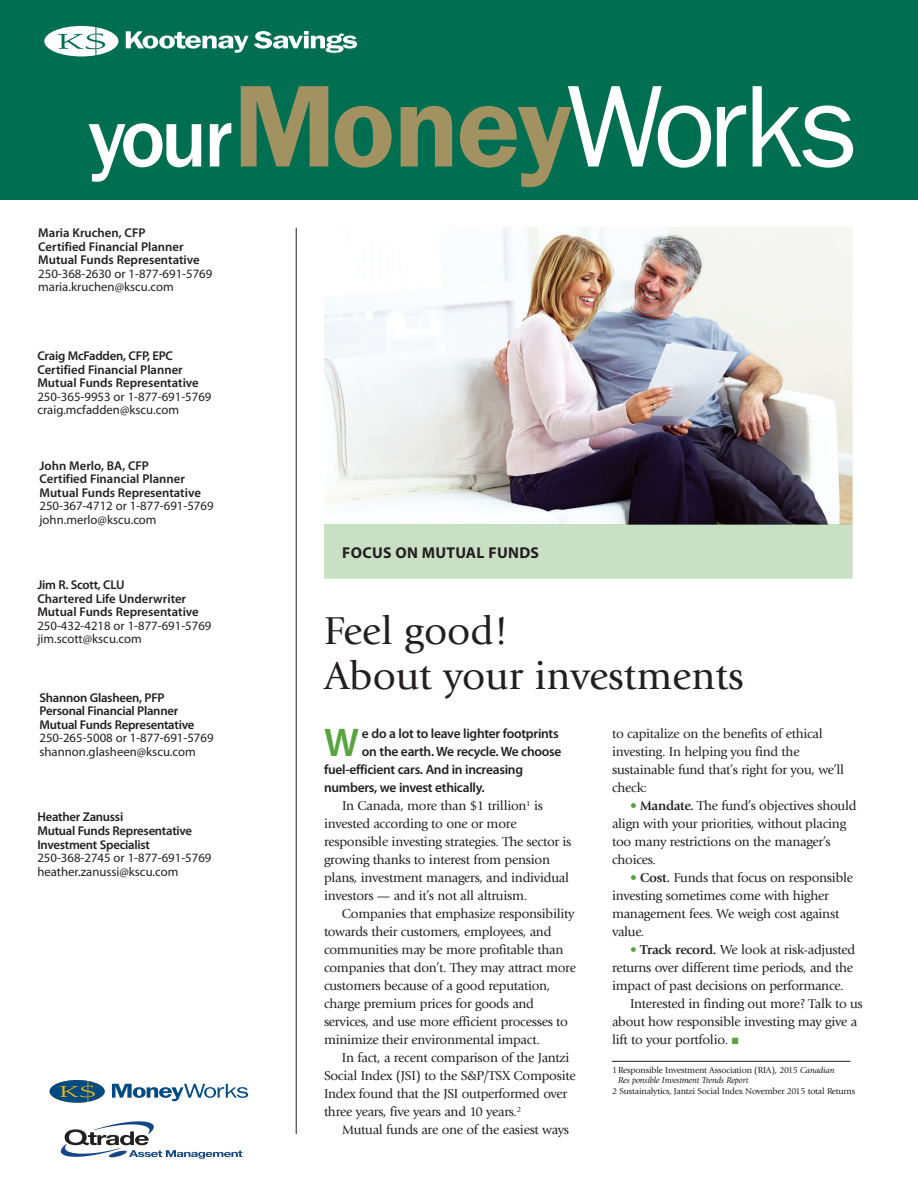
<style>
.page{position:relative;width:918px;height:1188px;background:#fff}
.page>*{position:absolute;margin:0;border:0;box-sizing:border-box;transform-origin:0 0}
.t1{font:40.5px/45px "Giovanni";color:#231f20}
.t2{font:600 40.2px "Myriad Pro";color:#58a43f}
.t3{font:700 15.75px "Myriad Pro";letter-spacing:.02em;color:#231f20}
.t4{font:13.5px/18px "Giovanni";letter-spacing:-.02em;color:#231f20}
.t5{font:600 13.5px "Myriad Pro";letter-spacing:-.02em;color:#231f20}
.t6{font:600 12.75px/13.5px "Myriad Pro";letter-spacing:-.005em;color:#231f20}
.t7{font:12.75px/13.5px "Myriad Pro";color:#231f20}
.t8{font:9px/10.5px "Giovanni";letter-spacing:-.02em;color:#231f20}
.s1{color:#58a43f}
.s2{font-weight:700}
.s3{font-style:italic}
</style>
<div class="page">
<hr style="left:296px;top:228px;width:1px;height:906px;background:#231f20">
<div style="left:0;top:0;width:918px;height:200px;background:#006e51"></div>
<svg style="left:89px;top:123px;width:112px;height:59px"></svg>
<svg style="left:210px;top:123px;width:21px;height:43px"></svg>
<svg style="left:241px;top:86px;width:87px;height:80px"></svg>
<svg style="left:335px;top:106px;width:57px;height:62px"></svg>
<svg style="left:401px;top:106px;width:51px;height:60px"></svg>
<svg style="left:460px;top:86px;width:251px;height:101px"></svg>
<svg style="left:717px;top:105px;width:29px;height:61px"></svg>
<svg style="left:753px;top:86px;width:100px;height:82px"></svg>
<svg style="left:44px;top:26px;width:74px;height:30px"></svg>
<svg style="left:126px;top:31px;width:231px;height:22px"></svg>
<svg style="left:50px;top:1080px;width:55px;height:23px"></svg>
<svg style="left:112px;top:1084px;width:136px;height:17px"></svg>
<svg style="left:60px;top:1121px;width:182px;height:38px"></svg>
<img style="left:324px;top:227px;width:529px;height:298px">
<div style="left:324px;top:525px;width:529px;height:54px;background:#cae0c5"></div>
<hr style="left:612px;top:1061px;width:238px;height:1px;background:#231f20">
<p class="t6" style="left:38px;top:226px;width:163px">Maria Kruchen, CFP<br>Certified Financial Planner<br>Mutual Funds Representative</p>
<p class="t7" style="left:38px;top:267px;width:176px">250-368-2630 or 1-877-691-5769 maria.kruchen@kscu.com</p>
<p class="t6" style="left:37px;top:349px;width:163px">Craig McFadden, CFP, EPC<br>Certified Financial Planner<br>Mutual Funds Representative</p>
<p class="t7" style="left:37px;top:390px;width:176px">250-365-9953 or 1-877-691-5769 craig.mcfadden@kscu.com</p>
<p class="t6" style="left:40px;top:458px;width:163px">John Merlo, BA, CFP<br>Certified Financial Planner<br>Mutual Funds Representative</p>
<p class="t7" style="left:40px;top:499px;width:176px">250-367-4712 or 1-877-691-5769 john.merlo@kscu.com</p>
<p class="t6" style="left:37px;top:578px;width:163px">Jim R. Scott, CLU<br>Chartered Life Underwriter<br>Mutual Funds Representative</p>
<p class="t7" style="left:37px;top:619px;width:176px">250-432-4218 or 1-877-691-5769 jim.scott@kscu.com</p>
<p class="t6" style="left:40px;top:690px;width:156px">Shannon Glasheen, PFP<br>Personal Financial Planner<br>Mutual Funds Representative</p>
<p class="t7" style="left:40px;top:731px;width:176px">250-265-5008 or 1-877-691-5769 shannon.glasheen@kscu.com</p>
<p class="t6" style="left:37px;top:810px;width:156px">Heather Zanussi<br>Mutual Funds Representative<br>Investment Specialist</p>
<p class="t7" style="left:37px;top:851px;width:176px">250-368-2745 or 1-877-691-5769 heather.zanussi@kscu.com</p>
<p class="t3" style="left:342px;top:542px;width:198px">FOCUS ON MUTUAL FUNDS</p>
<h1 class="t1" style="left:324px;top:608px;width:421px">Feel good!<br>About your investments</h1>
<h2 class="t2" style="left:324px;top:717px;width:36px">W</h2>
<p class="t5" style="left:362px;top:725px;width:198px">e do a lot to leave lighter footprints</p>
<p class="t5" style="left:362px;top:743px;width:201px">on the earth. We recycle. We choose</p>
<p class="t5" style="left:324px;top:761px;width:201px">fuel-efficient cars. And in increasing</p>
<p class="t5" style="left:324px;top:779px;width:162px">numbers, we invest ethically.</p>
<p class="t4" style="left:324px;top:797px;width:249px;text-indent:18px">In Canada, more than $1 trillion<sup>1</sup> is invested according to one or more responsible investing strategies. The sector is growing thanks to interest from pension plans, investment managers, and individual investors — and it’s not all altruism.</p>
<p class="t4" style="left:324px;top:905px;width:253px;text-indent:18px">Companies that emphasize responsibility towards their customers, employees, and communities may be more profitable than companies that don’t. They may attract more customers because of a good reputation, charge premium prices for goods and services, and use more efficient processes to minimize their environmental impact.</p>
<p class="t4" style="left:324px;top:1049px;width:253px;text-indent:18px">In fact, a recent comparison of the Jantzi Social Index (JSI) to the S&amp;P/TSX Composite Index found that the JSI outperformed over three years, five years and 10 years.<sup>2</sup></p>
<p class="t4" style="left:342px;top:1121px;width:228px">Mutual funds are one of the easiest ways</p>
<p class="t4" style="left:612px;top:725px;width:234px">to capitalize on the benefits of ethical investing. In helping you find the sustainable fund that’s right for you, we’ll check:</p>
<p class="t4" style="left:612px;top:797px;width:246px;text-indent:18px"><span class="s1">•</span> <span class="s2">Mandate.</span> The fund’s objectives should align with your priorities, without placing too many restrictions on the manager’s choices.</p>
<p class="t4" style="left:612px;top:869px;width:243px;text-indent:18px"><span class="s1">•</span> <span class="s2">Cost.</span> Funds that focus on responsible investing sometimes come with higher management fees. We weigh cost against value.</p>
<p class="t4" style="left:630px;top:941px;width:227px"><span class="s1">•</span> <span class="s2">Track record.</span> We look at risk-adjusted</p>
<p class="t4" style="left:612px;top:959px;width:243px">returns over different time periods, and the</p>
<p class="t4" style="left:612px;top:977px;width:233px">impact of past decisions on performance.</p>
<p class="t4" style="left:630px;top:995px;width:234px">Interested in finding out more? Talk to us</p>
<p class="t4" style="left:612px;top:1013px;width:247px">about how responsible investing may give a</p>
<p class="t4" style="left:612px;top:1031px;width:128px">lift to your portfolio. <span class="s1">■</span></p>
<p class="t8" style="left:618px;top:1064px;width:218px;text-indent:-6px">1 Responsible Investment Association (RIA), 2015 <span class="s3">Canadian<br>Res ponsible Investment Trends Report</span></p>
<p class="t8" style="left:612px;top:1085px;width:245px">2 Sustainalytics, Jantzi Social Index November 2015 total Returns</p>
</div>
